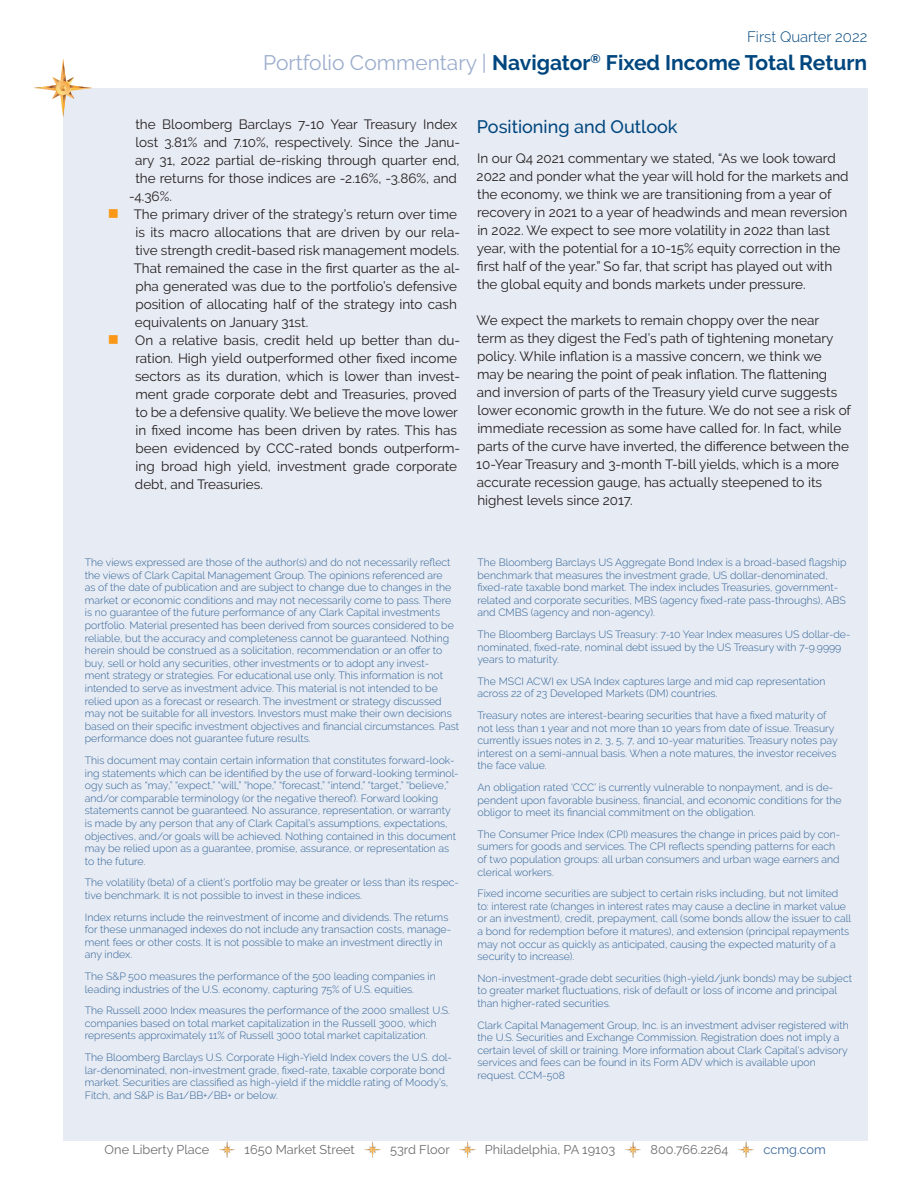
<style>
.page{position:relative;width:918px;height:1188px;background:#fff}
.page>*{position:absolute;margin:0;border:0;box-sizing:border-box;transform-origin:0 0}
.t1{font:700 21px "Raleway";color:#00467e}
.New___Subhead{font:500 18px "Raleway";color:#00467e}
.t2{font:300 15px "Raleway";color:#00467e}
.New___Body_Text{font:13.5px/18px "Raleway";color:#231f20}
.t3{font:12.75px "Raleway";color:#6c6d70}
.t4{font:12.75px "Raleway";color:#3c6a9d}
.t5{font:300 10.5px/12.6px "Raleway";color:#306397}
.s1{font-weight:400;color:#9caecd}
</style>
<div class="page">
<div style="left:63px;top:88px;width:804px;height:1052px;background:#e7ebf3"></div>
<svg style="left:34px;top:59px;width:58px;height:58px"></svg>
<img style="left:219px;top:1142px;width:16px;height:15px">
<img style="left:365px;top:1142px;width:15px;height:15px">
<img style="left:459px;top:1142px;width:16px;height:15px">
<img style="left:625px;top:1142px;width:16px;height:15px">
<img style="left:738px;top:1142px;width:16px;height:15px">
<h3 class="t2" style="left:747px;top:28px;width:122px">First Quarter 2022</h3>
<h1 class="t1" style="left:263px;top:51px;width:606px"><span class="s1">Portfolio Commentary |</span> Navigator<sup>®</sup> Fixed Income Total Return</h1>
<p class="New___Body_Text" style="left:135px;top:115px;width:323px">the Bloomberg Barclays 7-10 Year Treasury Index</p>
<p class="New___Body_Text" style="left:136px;top:133px;width:326px">lost 3.81% and 7.10%, respectively. Since the Janu-</p>
<p class="New___Body_Text" style="left:135px;top:151px;width:326px">ary 31, 2022 partial de-risking through quarter end,</p>
<p class="New___Body_Text" style="left:135px;top:169px;width:323px">the returns for those indices are -2.16%, -3.86%, and</p>
<p class="New___Body_Text" style="left:129px;top:187px;width:44px">-4.36%.</p>
<p class="New___Body_Text" style="left:134px;top:205px;width:328px">The primary driver of the strategy’s return over time is its macro allocations that are driven by our rela&shy;tive strength credit-based risk management models.<br>That remained the case in the first quarter as the al&shy;pha generated was due to the portfolio’s defensive position of allocating half of the strategy into cash equivalents on January 31st.</p>
<p class="New___Body_Text" style="left:135px;top:331px;width:327px">On a relative basis, credit held up better than du&shy;ration. High yield outperformed other fixed income sectors as its duration, which is lower than invest&shy;ment grade corporate debt and Treasuries, proved to be a defensive quality. We believe the move lower in fixed income has been driven by rates. This has been evidenced by CCC-rated bonds outperform&shy;ing broad high yield, investment grade corporate debt, and Treasuries.</p>
<p class="New___Subhead" style="left:477px;top:117px;width:202px">Positioning and Outlook</p>
<p class="New___Body_Text" style="left:477px;top:150px;width:374px">In our Q4 2021 commentary we stated, “As we look toward 2022 and ponder what the year will hold for the markets and the economy, we think we are transitioning from a year of recovery in 2021 to a year of headwinds and mean reversion in 2022. We expect to see more volatility in 2022 than last year, with the potential for a 10-15% equity correction in the first half of the year.” So far, that script has played out with the global equity and bonds markets under pressure.</p>
<p class="New___Body_Text" style="left:476px;top:312px;width:376px">We expect the markets to remain choppy over the near term as they digest the Fed’s path of tightening monetary policy. While inflation is a massive concern, we think we may be nearing the point of peak inflation. The flattening and inversion of parts of the Treasury yield curve suggests lower economic growth in the future. We do not see a risk of immediate recession as some have called for. In fact, while parts of the curve have inverted, the difference between the 10-Year Treasury and 3-month T-bill yields, which is a more accurate recession gauge, has actually steepened to its highest levels since 2017.</p>
<p class="t5" style="left:85px;top:556px;width:376px">The views expressed are those of the author(s) and do not necessarily reflect the views of Clark Capital Management Group. The opinions referenced are<br>as of the date of publication and are subject to change due to changes in the market or economic conditions and may not necessarily come to pass. There is no guarantee of the future performance of any Clark Capital investments portfolio. Material presented has been derived from sources considered to be reliable, but the accuracy and completeness cannot be guaranteed. Nothing herein should be construed as a solicitation, recommendation or an offer to buy, sell or hold any securities, other investments or to adopt any invest-<br>ment strategy or strategies. For educational use only. This information is not intended to serve as investment advice. This material is not intended to be relied upon as a forecast or research. The investment or strategy discussed may not be suitable for all investors. Investors must make their own decisions based on their specific investment objectives and financial circumstances. Past performance does not guarantee future results.</p>
<p class="t5" style="left:85px;top:754px;width:375px">This document may contain certain information that constitutes forward-look&shy;ing statements which can be identified by the use of forward-looking terminol&shy;ogy such as “may,” “expect,” “will,” “hope,” “forecast,” “intend,” “target,” “believe,” and/or comparable terminology (or the negative thereof). Forward looking statements cannot be guaranteed. No assurance, representation, or warranty is made by any person that any of Clark Capital’s assumptions, expectations, objectives, and/or goals will be achieved. Nothing contained in this document may be relied upon as a guarantee, promise, assurance, or representation as to the future.</p>
<p class="t5" style="left:85px;top:876px;width:376px">The volatility (beta) of a client’s portfolio may be greater or less than its respec&shy;tive benchmark. It is not possible to invest in these indices.</p>
<p class="t5" style="left:85px;top:911px;width:368px">Index returns include the reinvestment of income and dividends. The returns for these unmanaged indexes do not include any transaction costs, manage&shy;ment fees or other costs. It is not possible to make an investment directly in any index.</p>
<p class="t5" style="left:85px;top:970px;width:352px">The S&amp;P 500 measures the performance of the 500 leading companies in leading industries of the U.S. economy, capturing 75% of U.S. equities.</p>
<p class="t5" style="left:85px;top:1004px;width:367px">The Russell 2000 Index measures the performance of the 2000 smallest U.S. companies based on total market capitalization in the Russell 3000, which represents approximately 11% of Russell 3000 total market capitalization.</p>
<p class="t5" style="left:85px;top:1051px;width:368px">The Bloomberg Barclays U.S. Corporate High-Yield Index covers the U.S. dol&shy;lar-denominated, non-investment grade, fixed-rate, taxable corporate bond market. Securities are classified as high-yield if the middle rating of Moody’s, Fitch, and S&amp;P is Ba1/BB+/BB+ or below.</p>
<p class="t5" style="left:478px;top:556px;width:370px">The Bloomberg Barclays US Aggregate Bond Index is a broad-based flagship benchmark that measures the investment grade, US dollar-denominated, fixed-rate taxable bond market. The index includes Treasuries, government&shy;related and corporate securities, MBS (agency fixed-rate pass-throughs), ABS and CMBS (agency and non-agency).</p>
<p class="t5" style="left:478px;top:628px;width:374px">The Bloomberg Barclays US Treasury: 7-10 Year Index measures US dollar-de&shy;nominated, fixed-rate, nominal debt issued by the US Treasury with 7-9.9999 years to maturity.</p>
<p class="t5" style="left:478px;top:675px;width:350px">The MSCI ACWI ex USA Index captures large and mid cap representation across 22 of 23 Developed Markets (DM) countries.</p>
<p class="t5" style="left:478px;top:709px;width:362px">Treasury notes are interest-bearing securities that have a fixed maturity of not less than 1 year and not more than 10 years from date of issue. Treasury currently issues notes in 2, 3, 5, 7, and 10-year maturities. Treasury notes pay interest on a semi-annual basis. When a note matures, the investor receives the face value.</p>
<p class="t5" style="left:478px;top:781px;width:366px">An obligation rated ‘CCC’ is currently vulnerable to nonpayment, and is de&shy;pendent upon favorable business, financial, and economic conditions for the obligor to meet its financial commitment on the obligation.</p>
<p class="t5" style="left:478px;top:828px;width:364px">The Consumer Price Index (CPI) measures the change in prices paid by con&shy;sumers for goods and services. The CPI reflects spending patterns for each of two population groups: all urban consumers and urban wage earners and clerical workers.</p>
<p class="t5" style="left:478px;top:887px;width:375px">Fixed income securities are subject to certain risks including, but not limited to: interest rate (changes in interest rates may cause a decline in market value or an investment), credit, prepayment, call (some bonds allow the issuer to call a bond for redemption before it matures), and extension (principal repayments may not occur as quickly as anticipated, causing the expected maturity of a security to increase).</p>
<p class="t5" style="left:478px;top:972px;width:376px">Non-investment-grade debt securities (high-yield/junk bonds) may be subject to greater market fluctuations, risk of default or loss of income and principal than higher-rated securities.</p>
<p class="t5" style="left:478px;top:1019px;width:373px">Clark Capital Management Group, Inc. is an investment adviser registered with the U.S. Securities and Exchange Commission. Registration does not imply a certain level of skill or training. More information about Clark Capital’s advisory services and fees can be found in its Form ADV which is available upon request. CCM-508</p>
<p class="t3" style="left:105px;top:1142px;width:106px">One Liberty Place</p>
<p class="t3" style="left:245px;top:1142px;width:112px">1650 Market Street</p>
<p class="t3" style="left:390px;top:1142px;width:61px">53rd Floor</p>
<p class="t3" style="left:485px;top:1142px;width:132px">Philadelphia, PA 19103</p>
<p class="t3" style="left:651px;top:1142px;width:79px">800.766.2264</p>
<p class="t4" style="left:764px;top:1142px;width:64px">ccmg.com</p>
</div>
